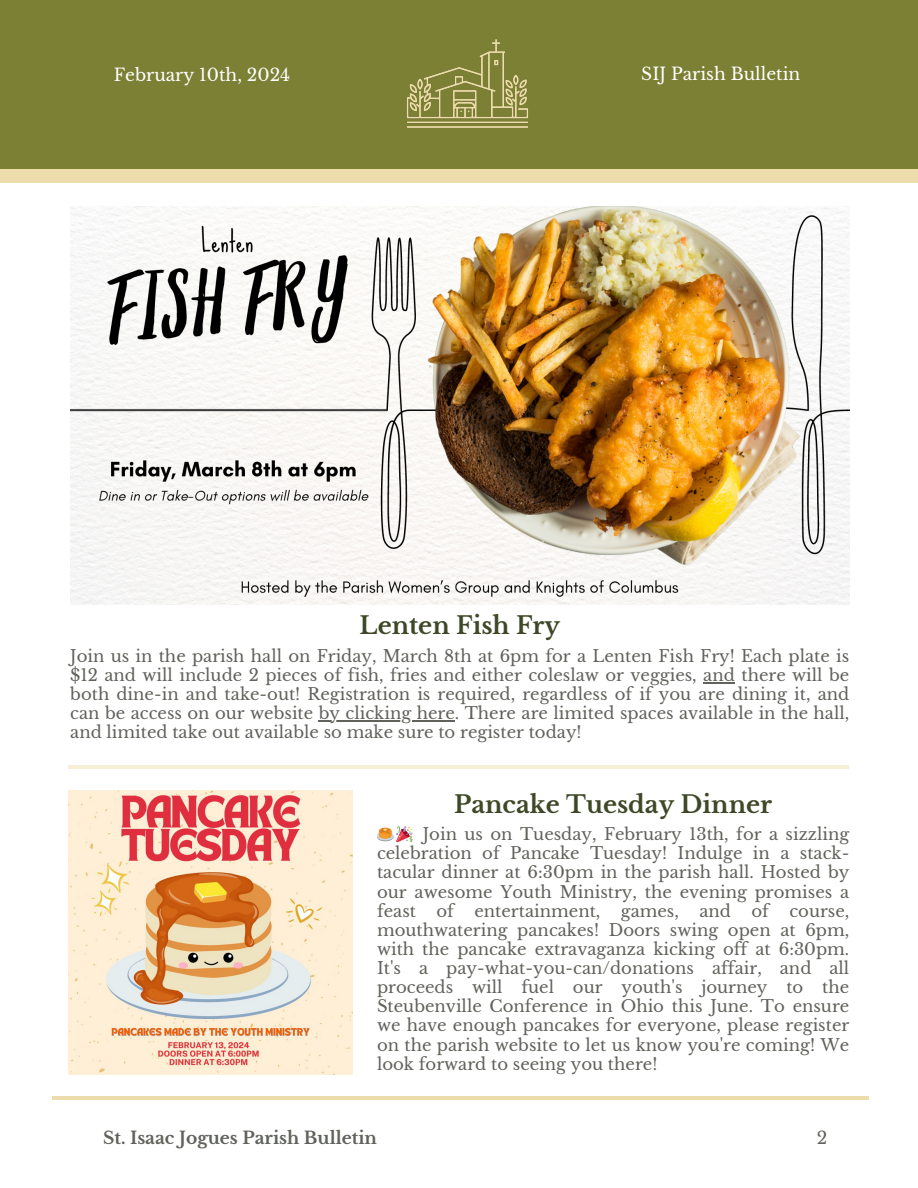
<style>
.page{position:relative;width:918px;height:1188px;background:#fff}
.page>*{position:absolute;margin:0;border:0;box-sizing:border-box;transform-origin:0 0}
.t1{font:700 24px "Libre Baskerville";color:#3e4827}
.t2{font:17.1px "Libre Baskerville";color:#fff}
.t3{font:700 17.1px "Libre Baskerville";color:#60625c}
.t4{font:17.1px "Libre Baskerville";color:#60625c}
.t5{font:16.5px/19.2px "Libre Baskerville";color:#60625c;text-align:justify}
</style>
<div class="page">
<div style="left:0;top:153px;width:918px;height:30px;background:#edddac"></div>
<div style="left:0;top:0;width:918px;height:168px;background:#7c8034"></div>
<img style="left:406px;top:39px;width:123px;height:89px">
<hr style="left:52px;top:1096px;width:817px;height:4px;background:#edddac">
<hr style="left:69px;top:765px;width:780px;height:4px;background:#f6eed5">
<img style="left:70px;top:207px;width:780px;height:397px">
<hr style="left:703px;top:682px;width:32px;height:1px;background:#60625c">
<hr style="left:319px;top:720px;width:136px;height:1px;background:#60625c">
<img style="left:69px;top:791px;width:283px;height:283px">
<p class="t2" style="left:114px;top:64px;width:178px">February 10th, 2024</p>
<p class="t2" style="left:641px;top:63px;width:160px">SIJ Parish Bulletin</p>
<h1 class="t1" style="left:360px;top:611px;width:202px">Lenten Fish Fry</h1>
<p class="t5" style="left:70px;top:646px;width:781px">Join us in the parish hall on Friday, March 8th at 6pm for a Lenten Fish Fry! Each plate is $12 and will include 2 pieces of fish, fries and either coleslaw or veggies, and there will be both dine-in and take-out! Registration is required, regardless of if you are dining it, and can be access on our website by clicking here. There are limited spaces available in the hall,</p>
<p class="t5" style="left:70px;top:723px;width:513px">and limited take out available so make sure to register today!</p>
<p class="t1" style="left:454px;top:789px;width:320px">Pancake Tuesday Dinner</p>
<h1 class="t5" style="left:377px;top:825px;width:474px;text-indent:46px">Join us on Tuesday, February 13th, for a sizzling celebration of Pancake Tuesday! Indulge in a stack&shy;tacular dinner at 6:30pm in the parish hall. Hosted by our awesome Youth Ministry, the evening promises a feast of entertainment, games, and of course, mouthwatering pancakes! Doors swing open at 6pm, with the pancake extravaganza kicking off at 6:30pm.<br>It's a pay-what-you-can/donations affair, and all proceeds will fuel our youth's journey to the Steubenville Conference in Ohio this June. To ensure we have enough pancakes for everyone, please register on the parish website to let us know you're coming! We look forward to seeing you there!</h1>
<p class="t3" style="left:103px;top:1127px;width:275px">St. Isaac Jogues Parish Bulletin</p>
<p class="t4" style="left:817px;top:1127px;width:12px">2</p>
</div>
